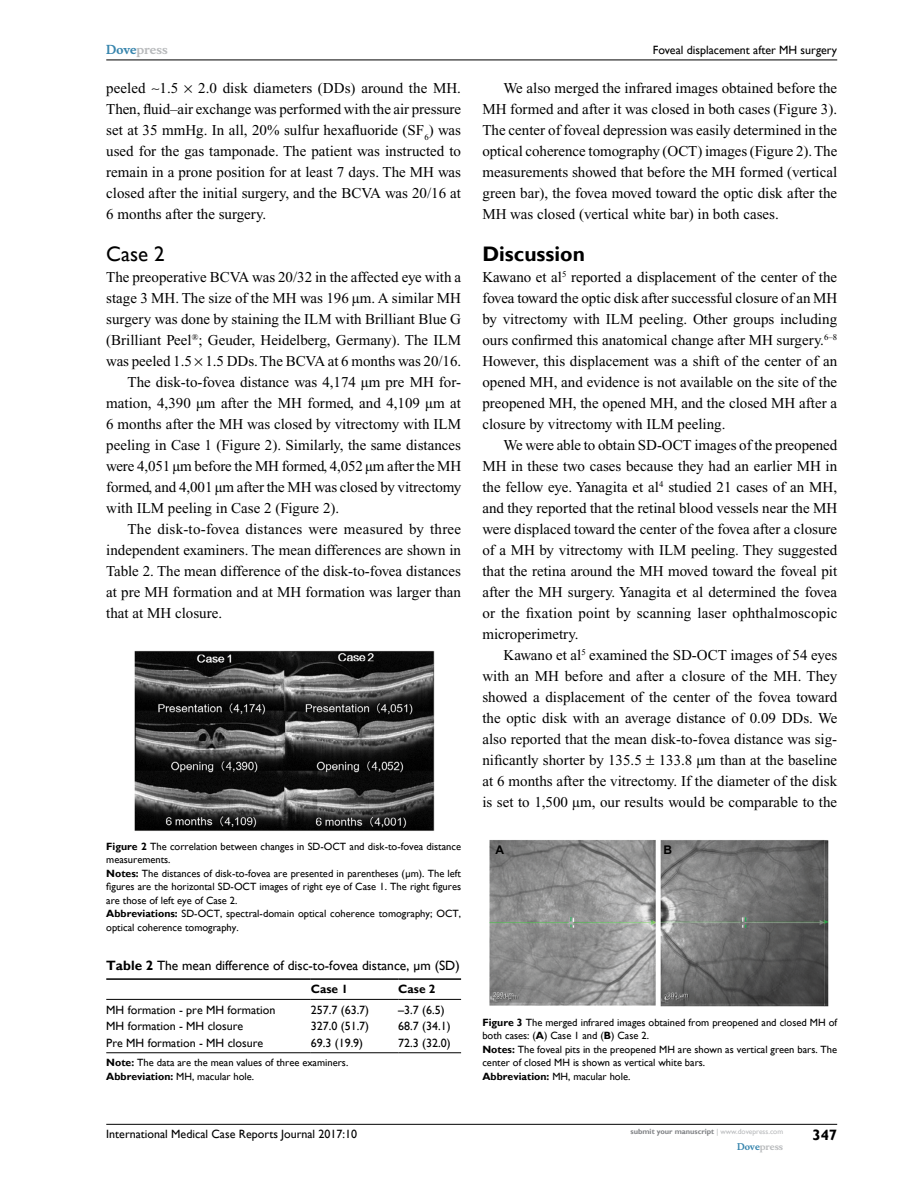
<style>
.page{position:relative;width:918px;height:1188px;background:#fff}
.page>*{position:absolute;margin:0;border:0;box-sizing:border-box;transform-origin:0 0}
.t1{font:700 21px "Gill Sans";color:#000}
.t2{font:21px "Gill Sans";color:#000}
.t3{font:15px/21px "Times New Roman";color:#000;text-align:justify}
.t4{font:700 15px "Gill Sans";color:#000}
.t5{font:13.5px "Gill Sans";color:#000}
.t6{font:12px "Gill Sans";color:#000}
.t7{font:700 12px "Gill Sans";color:#000}
.t8{font:700 12px "Musee";color:#b8babc}
.t9{font:700 12px "Arial";color:#000}
.t10{font:10.5px/13.5px "Gill Sans";color:#000}
.t11{font:700 9px "Musee";color:#b8babc}
.t12{font:700 7.5px "Gill Sans";color:#808285}
.s1{color:#3785ad}
.s2{font-weight:700}
.s3{font-weight:400;color:#b8babc}
</style>
<div class="page">
<hr style="left:106px;top:1124px;width:731px;height:1px;background:#000">
<hr style="left:106px;top:60px;width:731px;height:1px;background:#000">
<img style="left:134px;top:650px;width:301px;height:181px">
<hr style="left:106px;top:978px;width:205px;height:2px;background:#000">
<hr style="left:311px;top:978px;width:87px;height:2px;background:#000">
<hr style="left:398px;top:978px;width:63px;height:2px;background:#000">
<hr style="left:106px;top:999px;width:205px;height:1px;background:#000">
<hr style="left:311px;top:999px;width:87px;height:1px;background:#000">
<hr style="left:398px;top:999px;width:63px;height:1px;background:#000">
<hr style="left:106px;top:1052px;width:205px;height:1px;background:#000">
<hr style="left:311px;top:1052px;width:87px;height:1px;background:#000">
<hr style="left:398px;top:1052px;width:63px;height:1px;background:#000">
<img style="left:490px;top:840px;width:339px;height:166px">
<p class="t8" style="left:106px;top:43px;width:63px"><span class="s1">Dove</span>press</p>
<p class="t3" style="left:106px;top:77px;width:74px">peeled 1.5</p>
<p class="t3" style="left:106px;top:77px;width:356px;text-indent:92px">2.0 disk diameters (DDs) around the MH.<br>Then, fluid–air exchange was performed with the air pressure set at 35 mmHg. In all, 20% sulfur hexafluoride (SF<sub>6</sub>) was used for the gas tamponade. The patient was instructed to remain in a prone position for at least 7 days. The MH was closed after the initial surgery, and the BCVA was 20/16 at 6 months after the surgery.</p>
<h1 class="t2" style="left:106px;top:241px;width:60px">Case 2</h1>
<p class="t3" style="left:106px;top:266px;width:356px">The preoperative BCVA was 20/32 in the affected eye with a</p>
<p class="t3" style="left:106px;top:287px;width:356px">stage 3 MH. The size of the MH was 196 µm. A similar MH</p>
<p class="t3" style="left:106px;top:308px;width:356px">surgery was done by staining the ILM with Brilliant Blue G</p>
<p class="t3" style="left:106px;top:329px;width:356px">(Brilliant Peel<sup>®</sup>; Geuder, Heidelberg, Germany). The ILM</p>
<p class="t3" style="left:106px;top:350px;width:356px">was peeled 1.5 1.5 DDs. The BCVA at 6 months was 20/16.</p>
<p class="t3" style="left:128px;top:371px;width:335px">The disk-to-fovea distance was 4,174 µm pre MH for-</p>
<p class="t3" style="left:106px;top:392px;width:356px">mation, 4,390 µm after the MH formed, and 4,109 µm at</p>
<p class="t3" style="left:106px;top:413px;width:356px">6 months after the MH was closed by vitrectomy with ILM</p>
<p class="t3" style="left:106px;top:434px;width:356px">peeling in Case 1 (Figure 2). Similarly, the same distances</p>
<p class="t3" style="left:106px;top:455px;width:356px">were 4,051 µm before the MH formed, 4,052 µm after the MH</p>
<p class="t3" style="left:106px;top:476px;width:357px">formed, and 4,001 µm after the MH was closed by vitrectomy</p>
<p class="t3" style="left:106px;top:497px;width:235px">with ILM peeling in Case 2 (Figure 2).</p>
<p class="t3" style="left:128px;top:518px;width:335px">The disk-to-fovea distances were measured by three</p>
<p class="t3" style="left:106px;top:539px;width:356px">independent examiners. The mean differences are shown in</p>
<p class="t3" style="left:106px;top:560px;width:356px">Table 2. The mean difference of the disk-to-fovea distances</p>
<p class="t3" style="left:106px;top:581px;width:356px">at pre MH formation and at MH formation was larger than</p>
<p class="t3" style="left:106px;top:602px;width:117px">that at MH closure.</p>
<p class="t10" style="left:106px;top:839px;width:356px"><span class="s2">Figure 2</span> The correlation between changes in SD-OCT and disk-to-fovea distance measurements.<br><span class="s2">Notes:</span> The distances of disk-to-fovea are presented in parentheses (µm). The left figures are the horizontal SD-OCT images of right eye of Case 1. The right figures are those of left eye of Case 2.<br><span class="s2">Abbreviations:</span> SD-OCT, spectral-domain optical coherence tomography; OCT, optical coherence tomography.</p>
<p class="t5" style="left:106px;top:958px;width:355px"><span class="s2">Table 2</span> The mean difference of disc-to-fovea distance, µm (SD)</p>
<p class="t7" style="left:311px;top:982px;width:39px">Case 1</p>
<p class="t7" style="left:398px;top:982px;width:39px">Case 2</p>
<p class="t6" style="left:106px;top:1003px;width:171px">MH formation - pre MH formation</p>
<p class="t6" style="left:311px;top:1003px;width:60px">257.7 (63.7)</p>
<p class="t6" style="left:398px;top:1003px;width:48px">–3.7 (6.5)</p>
<p class="t6" style="left:106px;top:1019px;width:139px">MH formation - MH closure</p>
<p class="t6" style="left:311px;top:1019px;width:60px">327.0 (51.7)</p>
<p class="t6" style="left:398px;top:1019px;width:54px">68.7 (34.1)</p>
<p class="t6" style="left:106px;top:1036px;width:159px">Pre MH formation - MH closure</p>
<p class="t6" style="left:311px;top:1036px;width:54px">69.3 (19.9)</p>
<p class="t6" style="left:398px;top:1036px;width:54px">72.3 (32.0)</p>
<p class="t10" style="left:106px;top:1056px;width:244px"><span class="s2">Note:</span> The data are the mean values of three examiners.<br><span class="s2">Abbreviation:</span> MH, macular hole.</p>
<p class="t6" style="left:653px;top:43px;width:186px">Foveal displacement after MH surgery</p>
<p class="t3" style="left:482px;top:77px;width:357px;text-indent:21px">We also merged the infrared images obtained before the MH formed and after it was closed in both cases (Figure 3).<br>The center of foveal depression was easily determined in the optical coherence tomography (OCT) images (Figure 2). The measurements showed that before the MH formed (vertical green bar), the fovea moved toward the optic disk after the MH was closed (vertical white bar) in both cases.</p>
<h1 class="t1" style="left:482px;top:241px;width:104px">Discussion</h1>
<p class="t3" style="left:482px;top:266px;width:357px">Kawano et al<sup>5</sup> reported a displacement of the center of the fovea toward the optic disk after successful closure of an MH by vitrectomy with ILM peeling. Other groups including ours confirmed this anatomical change after MH surgery.<sup>6–8<br></sup>However, this displacement was a shift of the center of an opened MH, and evidence is not available on the site of the preopened MH, the opened MH, and the closed MH after a closure by vitrectomy with ILM peeling.</p>
<p class="t3" style="left:482px;top:434px;width:357px;text-indent:21px">We were able to obtain SD-OCT images of the preopened MH in these two cases because they had an earlier MH in the fellow eye. Yanagita et al<sup>4</sup> studied 21 cases of an MH, and they reported that the retinal blood vessels near the MH were displaced toward the center of the fovea after a closure of a MH by vitrectomy with ILM peeling. They suggested that the retina around the MH moved toward the foveal pit after the MH surgery. Yanagita et al determined the fovea or the fixation point by scanning laser ophthalmoscopic microperimetry.</p>
<p class="t3" style="left:482px;top:644px;width:357px;text-indent:21px">Kawano et al<sup>5</sup> examined the SD-OCT images of 54 eyes with an MH before and after a closure of the MH. They showed a displacement of the center of the fovea toward the optic disk with an average distance of 0.09 DDs. We also reported that the mean disk-to-fovea distance was sig&shy;nificantly shorter by 135.5 133.8 µm than at the baseline at 6 months after the vitrectomy. If the diameter of the disk is set to 1,500 µm, our results would be comparable to the</p>
<p class="t9" style="left:496px;top:841px;width:10px">A</p>
<p class="t9" style="left:663px;top:841px;width:10px">B</p>
<p class="t10" style="left:482px;top:1015px;width:356px"><span class="s2">Figure 3</span> The merged infrared images obtained from preopened and closed MH of both cases: (<span class="s2">A</span>) Case 1 and (<span class="s2">B</span>) Case 2.<br><span class="s2">Notes:</span> The foveal pits in the preopened MH are shown as vertical green bars. The center of closed MH is shown as vertical white bars.<br><span class="s2">Abbreviation:</span> MH, macular hole.</p>
<p class="t6" style="left:106px;top:1127px;width:252px">International Medical Case Reports Journal 2017:10</p>
<p class="t12" style="left:631px;top:1127px;width:154px">submit your manuscript <span class="s3">| www.dovepress.com</span></p>
<p class="t11" style="left:737px;top:1141px;width:48px"><span class="s1">Dove</span>press</p>
<p class="t4" style="left:812px;top:1126px;width:26px">347</p>
</div>
